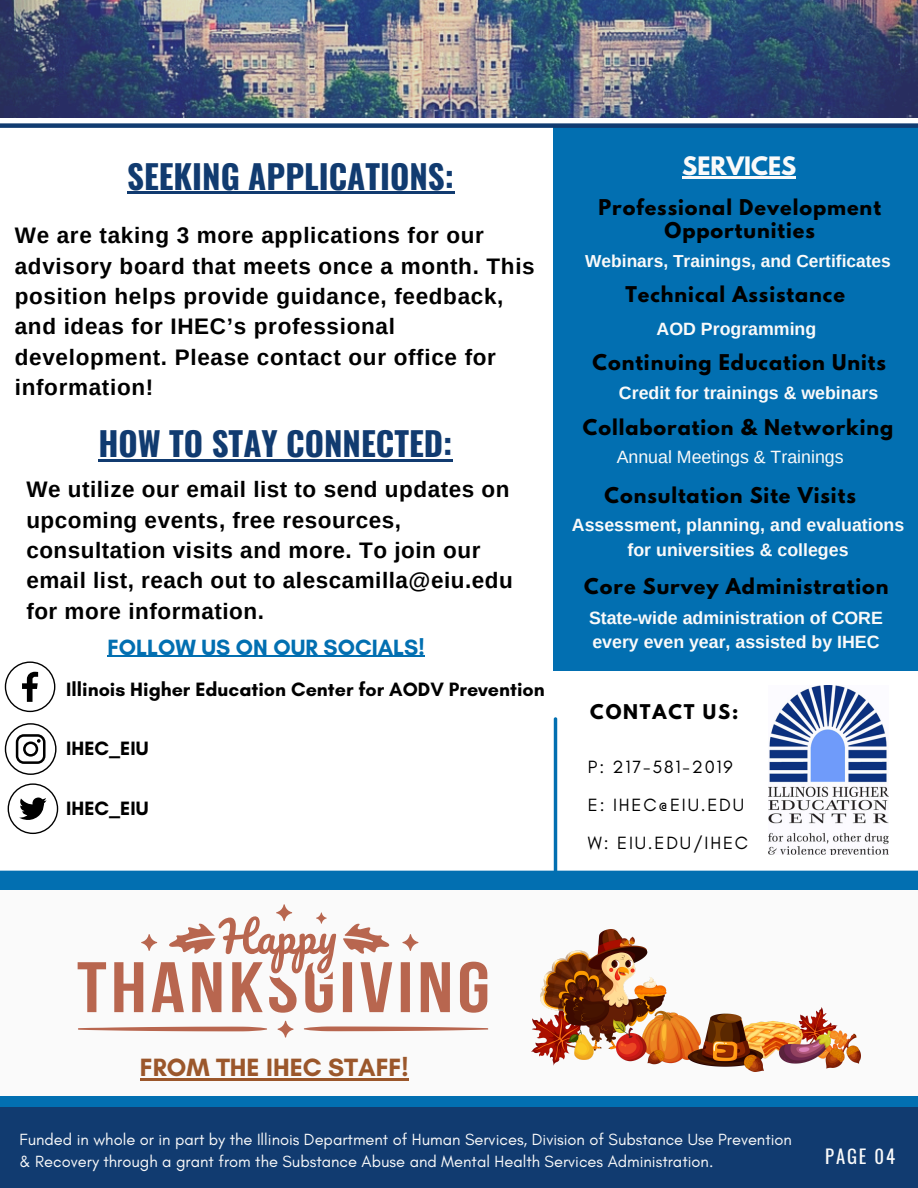
<style>
.page{position:relative;width:918px;height:1188px;background:#fff}
.page>*{position:absolute;margin:0;border:0;box-sizing:border-box;transform-origin:0 0}
.t1{font:700 33px "Oswald";color:#113b70}
.t2{font:700 25.5px "Glacial Indifference";color:#9b572b}
.t3{font:700 22.5px/30.3px "Arimo";letter-spacing:.03em;color:#000}
.t4{font:700 22.5px "Glacial Indifference";color:#026fb1}
.t5{font:700 22.5px "League Spartan";color:#fafafa}
.t6{font:700 19.65px "Glacial Indifference";color:#000}
.t7{font:700 19.2px/22.5px "League Spartan";letter-spacing:.05em;color:#000;text-align:center}
.t8{font:18.75px "Oswald";letter-spacing:.1em;color:#fafafa}
.t9{font:18.15px/38.2px "Glacial Indifference";letter-spacing:.1em;color:#000}
.t10{font:700 18px "League Spartan";letter-spacing:.1em;color:#000}
.t11{font:700 17.7px/24.8px "Arimo";color:#fafafa}
.t12{font:17.7px "Arimo";color:#fafafa}
.t13{font:700 17.4px "Arimo";color:#fafafa}
.t14{font:16.5px/22.5px "Glacial Indifference";color:#fafafa}
</style>
<div class="page">
<svg style="left:554px;top:717px;width:3px;height:154px"></svg>
<div style="left:0;top:871px;width:918px;height:236px;background:#026fb1"></div>
<div style="left:0;top:1107px;width:918px;height:81px;background:#113b70"></div>
<img style="left:0;top:0;width:918px;height:117px">
<div style="left:554px;top:128px;width:364px;height:542px;background:#026fb1"></div>
<img style="left:768px;top:686px;width:121px;height:169px">
<div style="left:0;top:123px;width:918px;height:5px;background:#113b70"></div>
<div style="left:0;top:890px;width:918px;height:206px;background:#fafafa"></div>
<svg style="left:5px;top:661px;width:50px;height:51px"></svg>
<svg style="left:5px;top:723px;width:52px;height:52px"></svg>
<svg style="left:8px;top:783px;width:50px;height:51px"></svg>
<svg style="left:78px;top:904px;width:410px;height:134px"></svg>
<img style="left:532px;top:930px;width:328px;height:141px">
<div style="left:673px;top:150px;width:132px;height:37px;background:#026fb1;border-radius:9px"></div>
<hr style="left:682px;top:176px;width:114px;height:2px;background:#fafafa">
<hr style="left:140px;top:1078px;width:268px;height:2px;background:#9b572b">
<hr style="left:107px;top:656px;width:318px;height:1px;background:#026fb1">
<hr style="left:98px;top:459px;width:354px;height:3px;background:#113b70">
<hr style="left:127px;top:192px;width:327px;height:2px;background:#113b70">
<h5 class="t1" style="left:127px;top:150px;width:329px">SEEKING APPLICATIONS:</h5>
<p class="t3" style="left:15px;top:220px;width:521px">We are taking 3 more applications for our advisory board that meets once a month. This position helps provide guidance, feedback, and ideas for IHEC’s professional development. Please contact our office for information!</p>
<h6 class="t1" style="left:98px;top:418px;width:356px">HOW TO STAY CONNECTED:</h6>
<h5 class="t3" style="left:26px;top:474px;width:488px">We utilize our email list to send updates on upcoming events, free resources, consultation visits and more. To join our email list, reach out to alescamilla@eiu.edu for more information.</h5>
<h5 class="t4" style="left:107px;top:633px;width:319px">FOLLOW US ON OUR SOCIALS!</h5>
<p class="t6" style="left:66px;top:677px;width:480px">Illinois Higher Education Center for AODV Prevention</p>
<p class="t6" style="left:66px;top:737px;width:84px">IHEC_EIU</p>
<p class="t6" style="left:66px;top:796px;width:84px">IHEC_EIU</p>
<h4 class="t5" style="left:682px;top:155px;width:115px">SERVICES</h4>
<h1 class="t7" style="left:598px;top:199px;width:284px">Professional Development<br>Opportunities</h1>
<h4 class="t13" style="left:585px;top:251px;width:307px">Webinars, Trainings, and Certificates</h4>
<h1 class="t7" style="left:625px;top:286px;width:221px">Technical Assistance</h1>
<p class="t11" style="left:657px;top:317px;width:161px">AOD Programming</p>
<h3 class="t7" style="left:593px;top:353px;width:295px">Continuing Education Units</h3>
<p class="t11" style="left:619px;top:381px;width:261px">Credit for trainings &amp; webinars</p>
<p class="t7" style="left:583px;top:418px;width:312px">Collaboration &amp; Networking</p>
<p class="t12" style="left:617px;top:447px;width:228px">Annual Meetings &amp; Trainings</p>
<p class="t7" style="left:605px;top:486px;width:253px">Consultation Site Visits</p>
<p class="t11" style="left:572px;top:513px;width:334px;text-align:center">Assessment, planning, and evaluations for universities &amp; colleges</p>
<p class="t7" style="left:584px;top:577px;width:306px">Core Survey Administration</p>
<p class="t11" style="left:589px;top:605px;width:295px">State-wide administration of CORE every even year, assisted by IHEC</p>
<p class="t10" style="left:590px;top:703px;width:150px">CONTACT US:</p>
<p class="t9" style="left:588px;top:747px;width:162px">P: 217-581-2019<br>E: IHEC@EIU.EDU<br>W: EIU.EDU/IHEC</p>
<p class="t2" style="left:140px;top:1052px;width:270px">FROM THE IHEC STAFF!</p>
<p class="t14" style="left:20px;top:1127px;width:774px">Funded in whole or in part by the Illinois Department of Human Services, Division of Substance Use Prevention &amp; Recovery through a grant from the Substance Abuse and Mental Health Services Administration.</p>
<p class="t8" style="left:825px;top:1142px;width:71px">PAGE 04</p>
</div>
